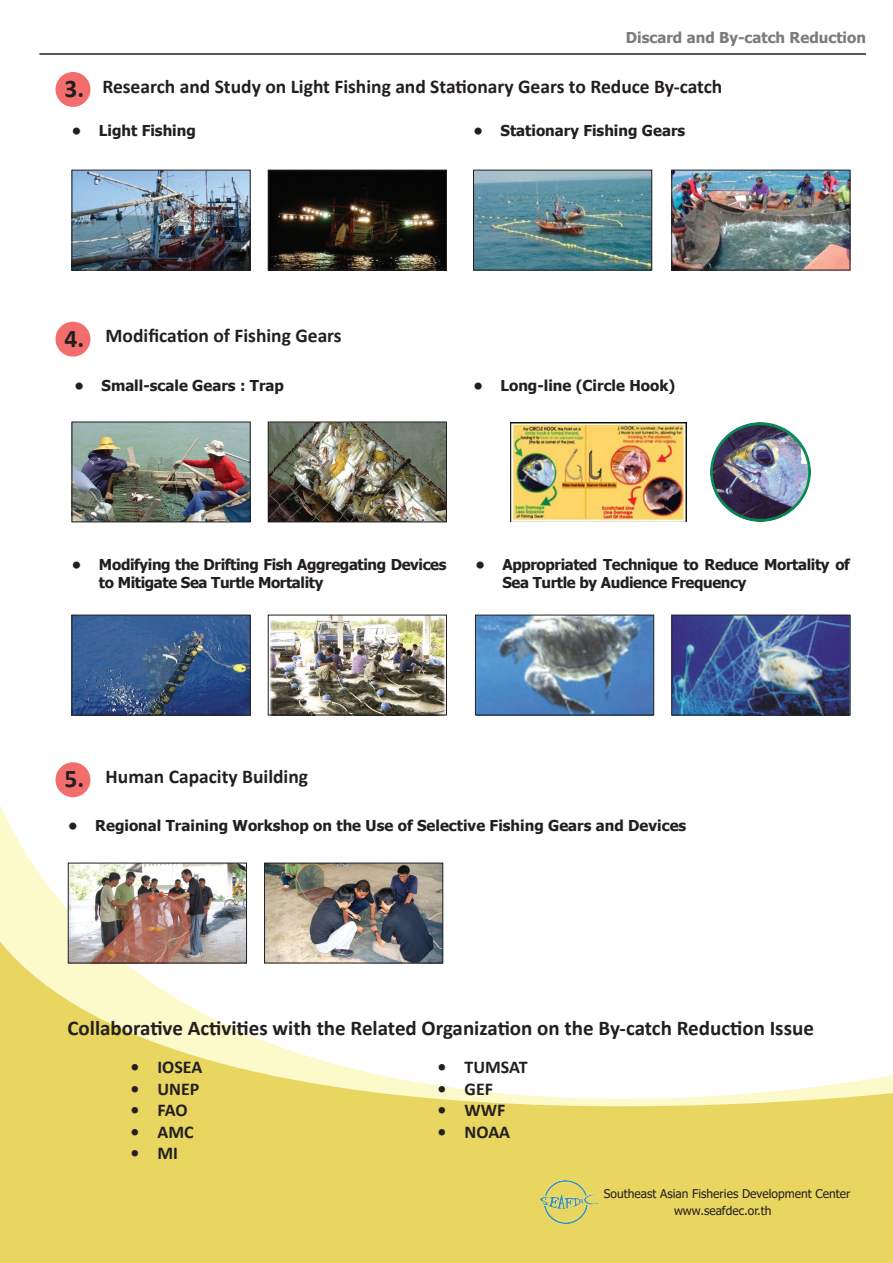
<style>
.page{position:relative;width:893px;height:1263px;background:#fff}
.page>*{position:absolute;margin:0;border:0;box-sizing:border-box;transform-origin:0 0}
.t1{font:700 25.5px "Calibri";color:#231f20}
.t2{font:700 21px "Calibri";color:#231f20}
.t3{font:700 19.5px "Calibri";color:#231f20}
.t4{font:700 18px "Calibri";color:#231f20}
.t5{font:700 15px "Tahoma";color:#231f20}
.t6{font:700 15px/18px "Tahoma";letter-spacing:-.025em;color:#231f20}
.t7{font:700 15px "Tahoma";color:#7d7a79}
.t8{font:12px/17.1px "Tahoma";color:#231f20}
</style>
<div class="page">
<svg style="left:0;top:806px;width:444px;height:135px"></svg>
<svg style="left:0;top:941px;width:893px;height:322px;fill:#e8d661"></svg>
<hr style="left:39px;top:53px;width:827px;height:2px;background:#231f20">
<div style="left:56px;top:72px;width:34px;height:35px;background:#f26e6c;border-radius:50%"></div>
<div style="left:56px;top:322px;width:34px;height:35px;background:#f26e6c;border-radius:50%"></div>
<div style="left:56px;top:762px;width:34px;height:35px;background:#f26e6c;border-radius:50%"></div>
<img style="left:74px;top:172px;width:175px;height:96px">
<div style="left:72px;top:170px;width:179px;height:100px;border:1px solid #231f20"></div>
<img style="left:270px;top:172px;width:175px;height:96px">
<div style="left:268px;top:170px;width:179px;height:100px;border:1px solid #231f20"></div>
<img style="left:475px;top:172px;width:175px;height:96px">
<div style="left:473px;top:170px;width:179px;height:100px;border:1px solid #231f20"></div>
<img style="left:673px;top:172px;width:175px;height:96px">
<div style="left:671px;top:170px;width:179px;height:100px;border:1px solid #231f20"></div>
<img style="left:74px;top:424px;width:175px;height:96px">
<div style="left:72px;top:422px;width:179px;height:100px;border:1px solid #231f20"></div>
<img style="left:511px;top:422px;width:176px;height:100px">
<img style="left:74px;top:617px;width:175px;height:96px">
<div style="left:72px;top:615px;width:179px;height:100px;border:1px solid #231f20"></div>
<img style="left:270px;top:424px;width:175px;height:96px">
<div style="left:268px;top:422px;width:179px;height:100px;border:1px solid #231f20"></div>
<img style="left:711px;top:422px;width:100px;height:100px">
<img style="left:270px;top:617px;width:175px;height:96px">
<div style="left:268px;top:615px;width:179px;height:100px;border:1px solid #231f20"></div>
<img style="left:477px;top:617px;width:175px;height:96px">
<div style="left:475px;top:615px;width:179px;height:100px;border:1px solid #231f20"></div>
<img style="left:673px;top:617px;width:175px;height:96px">
<div style="left:671px;top:615px;width:179px;height:100px;border:1px solid #231f20"></div>
<img style="left:70px;top:865px;width:175px;height:96px">
<div style="left:68px;top:863px;width:179px;height:100px;border:1px solid #231f20"></div>
<img style="left:266px;top:865px;width:175px;height:96px">
<div style="left:264px;top:863px;width:179px;height:100px;border:1px solid #231f20"></div>
<img style="left:541px;top:1181px;width:57px;height:43px">
<h1 class="t1" style="left:65px;top:71px;width:21px">3.</h1>
<p class="t7" style="left:626px;top:27px;width:242px">Discard and By-catch Reduction</p>
<h3 class="t3" style="left:102px;top:72px;width:622px">Research and Study on Light Fishing and Stationary Gears to Reduce By-catch</h3>
<p class="t5" style="left:72px;top:120px;width:125px">• Light Fishing</p>
<p class="t5" style="left:473px;top:120px;width:213px">• Stationary Fishing Gears</p>
<h1 class="t1" style="left:65px;top:320px;width:21px">4.</h1>
<h3 class="t3" style="left:106px;top:322px;width:238px">Modification of Fishing Gears</h3>
<p class="t5" style="left:75px;top:375px;width:211px">• Small-scale Gears : Trap</p>
<p class="t5" style="left:473px;top:375px;width:203px">• Long-line (Circle Hook)</p>
<p class="t6" style="left:99px;top:556px;width:349px;text-indent:-27px">• Modifying the Drifting Fish Aggregating Devices to Mitigate Sea Turtle Mortality</p>
<p class="t6" style="left:502px;top:556px;width:349px;text-indent:-27px">• Appropriated Technique to Reduce Mortality of<br>Sea Turtle by Audience Frequency</p>
<h1 class="t1" style="left:65px;top:761px;width:21px">5.</h1>
<h3 class="t3" style="left:106px;top:763px;width:204px">Human Capacity Building</h3>
<p class="t5" style="left:68px;top:815px;width:619px">• Regional Training Workshop on the Use of Selective Fishing Gears and Devices</p>
<h2 class="t2" style="left:68px;top:1013px;width:748px">Collaborative Activities with the Related Organization on the By-catch Reduction Issue</h2>
<p class="t4" style="left:130px;top:1054px;width:73px">• IOSEA</p>
<p class="t4" style="left:130px;top:1076px;width:70px">• UNEP</p>
<p class="t4" style="left:130px;top:1097px;width:59px">• FAO</p>
<p class="t4" style="left:130px;top:1119px;width:65px">• AMC</p>
<p class="t4" style="left:130px;top:1141px;width:49px">• MI</p>
<p class="t4" style="left:438px;top:1054px;width:92px">• TUMSAT</p>
<p class="t4" style="left:438px;top:1076px;width:57px">• GEF</p>
<p class="t4" style="left:438px;top:1097px;width:69px">• WWF</p>
<p class="t4" style="left:438px;top:1119px;width:74px">• NOAA</p>
<p class="t8" style="left:674px;top:1186px;width:178px;text-indent:-70px">Southeast Asian Fisheries Development Center www.seafdec.or.th</p>
</div>
